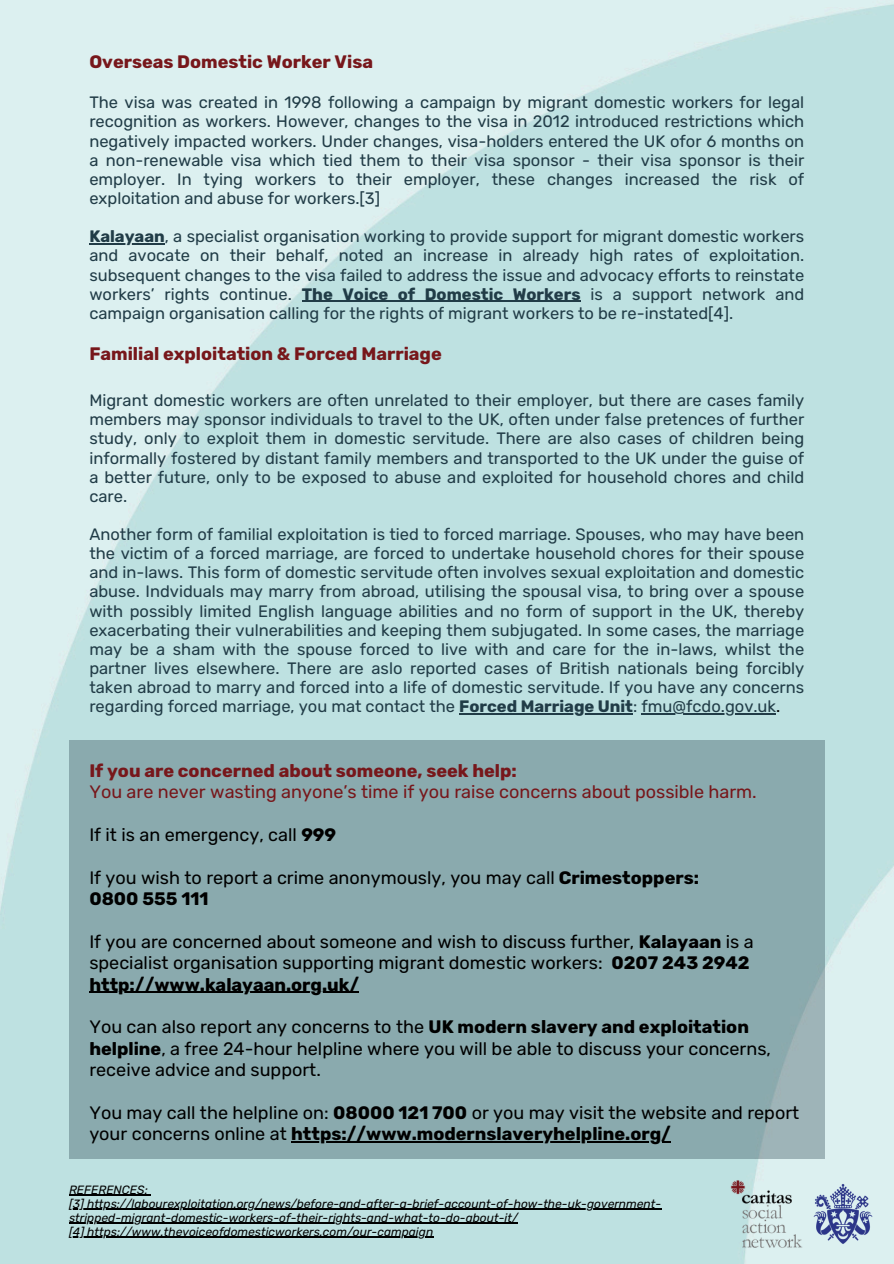
<style>
.page{position:relative;width:894px;height:1264px;background:#fff}
.page>*{position:absolute;margin:0;border:0;box-sizing:border-box;transform-origin:0 0}
.t1{font:18px/21.3px "Rubik";color:#000}
.t2{font:18px/21.3px "Rubik";color:#77171b}
.t3{font:700 18px "Rubik";color:#000}
.t4{font:700 18px "Rubik";color:#77171b}
.t5{font:16.5px/19.2px "Rubik";color:#213c47;text-align:justify}
.t6{font:italic 12px "Rubik";color:#000}
.s1{font-weight:700}
.s2{color:#000}
.s3{font-weight:400}
</style>
<div class="page">
<img style="left:0;top:0;width:893px;height:1263px">
<div style="left:69px;top:739px;width:755px;height:419px;background:#8aaaae"></div>
<hr style="left:89px;top:991px;width:270px;height:1px;background:#000">
<hr style="left:291px;top:1141px;width:379px;height:1px;background:#000">
<hr style="left:69px;top:1194px;width:79px;height:1px;background:#000">
<svg style="left:69px;top:1208px;width:18px;height:1px"></svg>
<hr style="left:87px;top:1208px;width:574px;height:1px;background:#000">
<hr style="left:69px;top:1222px;width:448px;height:1px;background:#000">
<svg style="left:69px;top:1236px;width:15px;height:1px"></svg>
<hr style="left:84px;top:1236px;width:349px;height:1px;background:#000">
<hr style="left:89px;top:243px;width:76px;height:1px;background:#213c47">
<hr style="left:302px;top:301px;width:278px;height:1px;background:#213c47">
<hr style="left:459px;top:713px;width:174px;height:1px;background:#213c47">
<hr style="left:641px;top:713px;width:134px;height:1px;background:#213c47">
<img style="left:726px;top:1175px;width:155px;height:77px">
<p class="t4" style="left:89px;top:51px;width:285px">Overseas Domestic Worker Visa</p>
<p class="t5" style="left:89px;top:93px;width:716px">The visa was created in 1998 following a campaign by migrant domestic workers for legal recognition as workers. However, changes to the visa in 2012 introduced restrictions which negatively impacted workers. Under changes, visa-holders entered the UK ofor 6 months on a non-renewable visa which tied them to their visa sponsor - their visa sponsor is their employer. In tying workers to their employer, these changes increased the risk of exploitation and abuse for workers.[3]</p>
<p class="t5" style="left:89px;top:227px;width:716px"><span class="s1">Kalayaan</span>, a specialist organisation working to provide support for migrant domestic workers and avocate on their behalf, noted an increase in already high rates of exploitation. subsequent changes to the visa failed to address the issue and advocacy efforts to reinstate workers’ rights continue. <span class="s1">The Voice of Domestic Workers</span> is a support network and campaign organisation calling for the rights of migrant workers to be re-instated[4].</p>
<p class="t4" style="left:89px;top:343px;width:354px">Familial exploitation &amp; Forced Marriage</p>
<p class="t5" style="left:89px;top:391px;width:716px">Migrant domestic workers are often unrelated to their employer, but there are cases family members may sponsor individuals to travel to the UK, often under false pretences of further study, only to exploit them in domestic servitude. There are also cases of children being informally fostered by distant family members and transported to the UK under the guise of a better future, only to be exposed to abuse and exploited for household chores and child care.</p>
<p class="t5" style="left:89px;top:525px;width:716px">Another form of familial exploitation is tied to forced marriage. Spouses, who may have been the victim of a forced marriage, are forced to undertake household chores for their spouse and in-laws. This form of domestic servitude often involves sexual exploitation and domestic abuse. Indviduals may marry from abroad, utilising the spousal visa, to bring over a spouse with possibly limited English language abilities and no form of support in the UK, thereby exacerbating their vulnerabilities and keeping them subjugated. In some cases, the marriage may be a sham with the spouse forced to live with and care for the in-laws, whilst the partner lives elsewhere. There are aslo reported cases of British nationals being forcibly taken abroad to marry and forced into a life of domestic servitude. If you have any concerns regarding forced marriage, you mat contact the <span class="s1">Forced Marriage Unit</span>: fmu@fcdo.gov.uk<span class="s2">.</span></p>
<p class="t2" style="left:89px;top:760px;width:668px"><span class="s1">If you are concerned about someone, seek help:<br></span>You are never wasting anyone’s time if you raise concerns about possible harm.</p>
<p class="t1" style="left:89px;top:824px;width:248px">If it is an emergency, call <span class="s1">999</span></p>
<h2 class="t1" style="left:89px;top:866px;width:611px">If you wish to report a crime anonymously, you may call <span class="s1">Crimestoppers:<br>0800 555 111</span></h2>
<p class="t1" style="left:89px;top:931px;width:665px">If you are concerned about someone and wish to discuss further, <span class="s1">Kalayaan</span> is a specialist organisation supporting migrant domestic workers: <span class="s1">0207 243 2942</span></p>
<h1 class="t3" style="left:89px;top:973px;width:271px">http://www.kalayaan.org.uk/</h1>
<h1 class="t1" style="left:89px;top:1016px;width:683px">You can also report any concerns to the <span class="s1">UK modern slavery and exploitation helpline</span>, a free 24-hour helpline where you will be able to discuss your concerns, receive advice and support.</h1>
<h1 class="t1" style="left:89px;top:1102px;width:711px">You may call the helpline on: <span class="s1">08000 121 700</span> or you may visit the website and report</h1>
<h2 class="t3" style="left:89px;top:1123px;width:583px"><span class="s3">your concerns online at</span> https://www.modernslaveryhelpline.org/</h2>
<h2 class="t6" style="left:69px;top:1182px;width:80px">REFERENCES:</h2>
<h2 class="t6" style="left:69px;top:1196px;width:593px">[3] https://labourexploitation.org/news/before-and-after-a-brief-account-of-how-the-uk-government-</h2>
<h2 class="t6" style="left:69px;top:1210px;width:450px">stripped-migrant-domestic-workers-of-their-rights-and-what-to-do-about-it/</h2>
<h2 class="t6" style="left:69px;top:1224px;width:365px">[4] https://www.thevoiceofdomesticworkers.com/our-campaign</h2>
</div>
